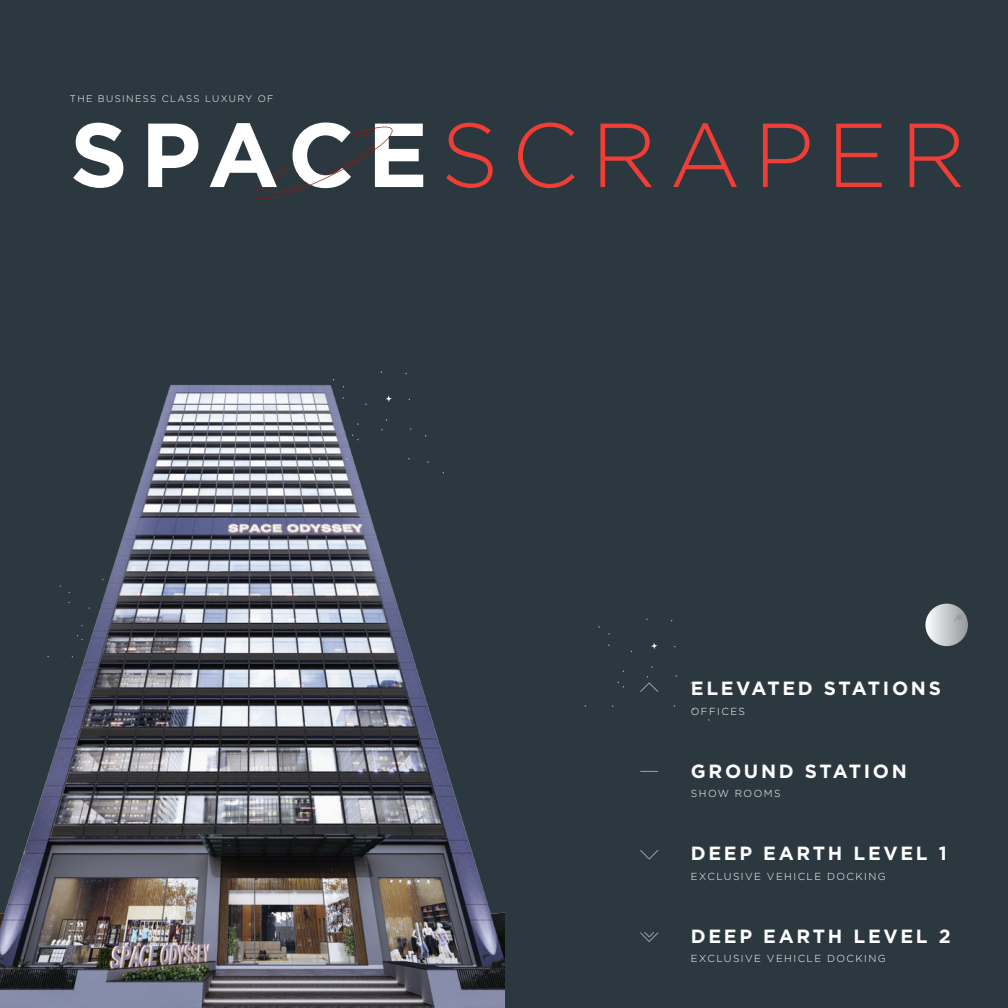
<style>
.page{position:relative;width:1008px;height:1008px;background:#2c3840}
.page>*{position:absolute;margin:0;border:0;box-sizing:border-box;transform-origin:0 0}
.t1{font:300 90.6px "Gotham";letter-spacing:.14em;color:#ee3e35}
.t2{font:700 19.1px "Gotham";letter-spacing:.14em;color:#fff}
.t3{font:300 10.2px "Gotham";letter-spacing:.14em;color:#fff}
.t4{font:300 9.5px "Gotham";letter-spacing:.14em;color:#fff}
.s1{font-weight:700;color:#fff}
</style>
<div class="page">
<svg style="left:651px;top:643px;width:7px;height:6px"></svg>
<svg style="left:640px;top:676px;width:19px;height:16px"></svg>
<svg style="left:640px;top:850px;width:19px;height:10px"></svg>
<svg style="left:640px;top:932px;width:18px;height:10px"></svg>
<svg style="left:641px;top:771px;width:17px;height:1px"></svg>
<svg style="left:255px;top:126px;width:138px;height:74px"></svg>
<div style="left:925px;top:604px;width:43px;height:42px;background:linear-gradient(to right,#f7f8f9,#97989d);border-radius:21px"></div>
<svg style="left:954px;top:614px;width:9px;height:7px"></svg>
<img style="left:0;top:371px;width:504px;height:637px">
<svg style="left:352px;top:434px;width:7px;height:6px"></svg>
<svg style="left:385px;top:395px;width:7px;height:7px"></svg>
<p class="t4" style="left:70px;top:93px;width:205px">THE BUSINESS CLASS LUXURY OF</p>
<h1 class="t1" style="left:70px;top:98px;width:897px"><span class="s1">SPACE</span>SCRAPER</h1>
<h2 class="t2" style="left:691px;top:676px;width:252px">ELEVATED STATIONS</h2>
<p class="t3" style="left:691px;top:705px;width:56px">OFFICES</p>
<h2 class="t2" style="left:691px;top:758px;width:217px">GROUND STATION</h2>
<p class="t3" style="left:691px;top:787px;width:91px">SHOW ROOMS</p>
<h2 class="t2" style="left:691px;top:841px;width:258px">DEEP EARTH LEVEL 1</h2>
<p class="t3" style="left:691px;top:870px;width:196px">EXCLUSIVE VEHICLE DOCKING</p>
<h2 class="t2" style="left:691px;top:923px;width:261px">DEEP EARTH LEVEL 2</h2>
<p class="t3" style="left:691px;top:952px;width:196px">EXCLUSIVE VEHICLE DOCKING</p>
</div>
